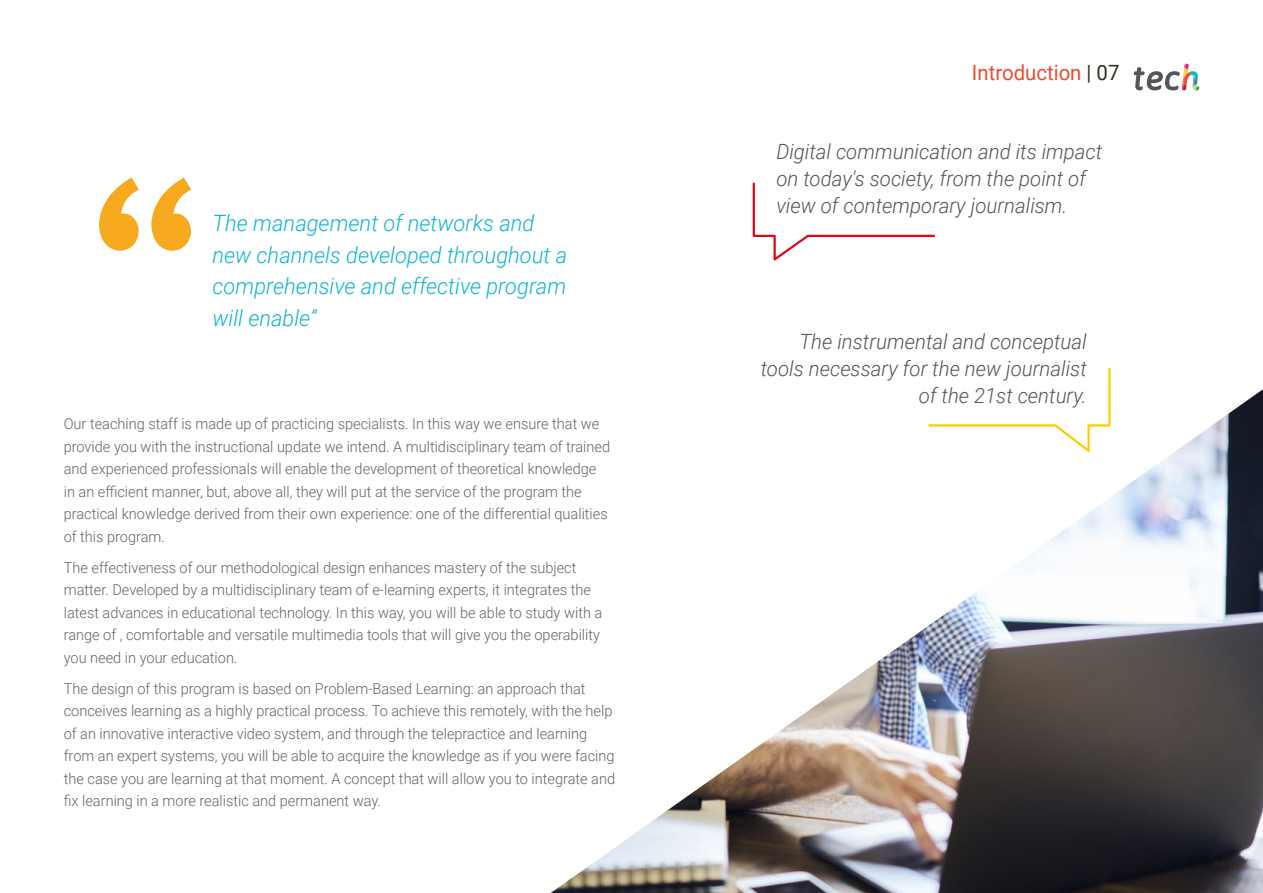
<style>
.page{position:relative;width:1263px;height:893px;background:#fff}
.page>*{position:absolute;margin:0;border:0;box-sizing:border-box;transform-origin:0 0}
.t1{font:italic 300 22.5px/31.5px "Roboto";color:#0fb6cf}
.t2{font:italic 300 21px/27px "Roboto";color:#52555b;text-align:right}
.t3{font:21px "Roboto";color:#e94d35}
.t4{font:300 15px/22.5px "Roboto";color:#61646a}
.s1{color:#312e20}
</style>
<div class="page">
<svg style="left:99px;top:178px;width:92px;height:73px"></svg>
<img style="left:550px;top:389px;width:713px;height:504px">
<svg style="left:926px;top:368px;width:186px;height:87px"></svg>
<svg style="left:752px;top:182px;width:183px;height:79px"></svg>
<svg style="left:1134px;top:64px;width:65px;height:27px"></svg>
<h1 class="t1" style="left:212px;top:206px;width:356px">The management of networks and new channels developed throughout a comprehensive and effective program will enable”</h1>
<p class="t4" style="left:64px;top:412px;width:548px">Our teaching staff is made up of practicing specialists. In this way we ensure that we provide you with the instructional update we intend. A multidisciplinary team of trained and experienced professionals will enable the development of theoretical knowledge in an efficient manner, but, above all, they will put at the service of the program the practical knowledge derived from their own experience: one of the differential qualities of this program.</p>
<p class="t4" style="left:64px;top:555px;width:540px">The effectiveness of our methodological design enhances mastery of the subject matter. Developed by a multidisciplinary team of e-learning experts, it integrates the latest advances in educational technology. In this way, you will be able to study with a range of , comfortable and versatile multimedia tools that will give you the operability you need in your education.</p>
<p class="t4" style="left:64px;top:676px;width:553px">The design of this program is based on Problem-Based Learning: an approach that conceives learning as a highly practical process. To achieve this remotely, with the help of an innovative interactive video system, and through the telepractice and learning from an expert systems, you will be able to acquire the knowledge as if you were facing the case you are learning at that moment. A concept that will allow you to integrate and fix learning in a more realistic and permanent way.</p>
<h2 class="t3" style="left:972px;top:57px;width:149px">Introduction <span class="s1">| 07</span></h2>
<h2 class="t2" style="left:776px;top:138px;width:327px;text-align:left">Digital communication and its impact on today's society, from the point of view of contemporary journalism.</h2>
<h2 class="t2" style="left:761px;top:327px;width:328px">The instrumental and conceptual tools necessary for the new journalist of the 21st century.</h2>
</div>
